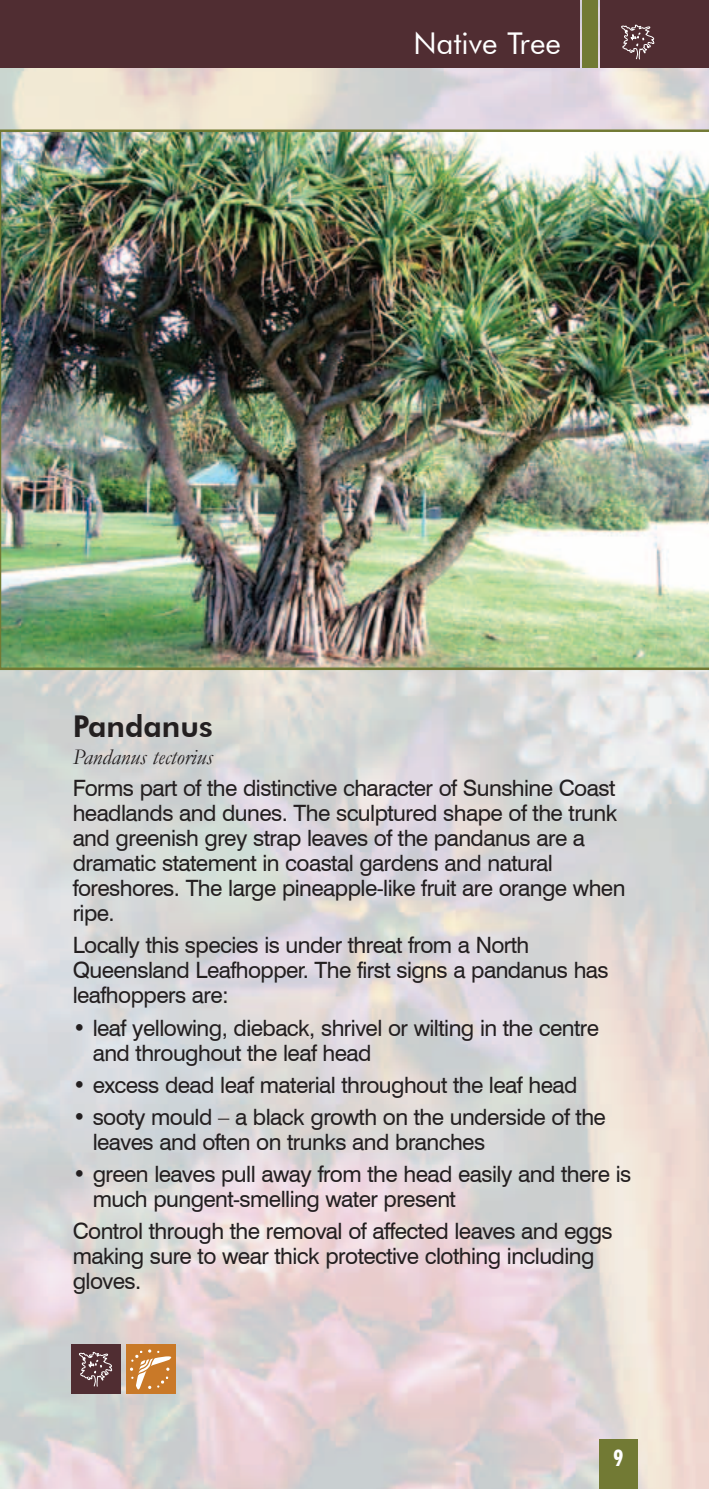
<style>
.page{position:relative;width:709px;height:1489px;background:#fff}
.page>*{position:absolute;margin:0;border:0;box-sizing:border-box;transform-origin:0 0}
.t1{font:30px "Futura BT";color:#fff}
.t2{font:800 30px "Futura BT";color:#231f20}
.t3{font:22.5px/25px "Swiss 721 BT";letter-spacing:-.025em;color:#231f20}
.t4{font:italic 22.5px "Garamond";color:#231f20}
.t5{font:700 condensed 22.5px "Futura BT";color:#fff}
</style>
<div class="page">
<img style="left:0;top:0;width:709px;height:1488px">
<div style="left:0;top:0;width:579px;height:68px;background:#502d32"></div>
<div style="left:600px;top:0;width:109px;height:68px;background:#502d32"></div>
<div style="left:581px;top:0;width:16px;height:68px;background:#727a34"></div>
<div style="left:599px;top:1439px;width:38px;height:49px;background:#727a34"></div>
<svg style="left:621px;top:24px;width:33px;height:36px"></svg>
<img style="left:0;top:129px;width:709px;height:541px">
<div style="left:71px;top:1344px;width:49px;height:50px;background:#502d32"></div>
<svg style="left:79px;top:1351px;width:33px;height:36px"></svg>
<div style="left:126px;top:1344px;width:49px;height:50px;background:#c97928"></div>
<svg style="left:130px;top:1349px;width:42px;height:41px"></svg>
<h1 class="t1" style="left:413px;top:25px;width:149px">Native Tree</h1>
<h1 class="t2" style="left:73px;top:708px;width:142px">Pandanus</h1>
<p class="t4" style="left:73px;top:741px;width:141px">Pandanus tectorius</p>
<p class="t3" style="left:73px;top:774px;width:554px">Forms part of the distinctive character of Sunshine Coast headlands and dunes. The sculptured shape of the trunk and greenish grey strap leaves of the pandanus are a dramatic statement in coastal gardens and natural foreshores. The large pineapple-like fruit are orange when ripe.</p>
<p class="t3" style="left:73px;top:932px;width:537px">Locally this species is under threat from a North<br>Queensland Leafhopper. The first signs a pandanus has leafhoppers are:</p>
<p class="t3" style="left:93px;top:1014px;width:508px;text-indent:-20px">• leaf yellowing, dieback, shrivel or wilting in the centre and throughout the leaf head</p>
<p class="t3" style="left:73px;top:1071px;width:506px">• excess dead leaf material throughout the leaf head</p>
<p class="t3" style="left:93px;top:1103px;width:515px;text-indent:-20px">• sooty mould – a black growth on the underside of the leaves and often on trunks and branches</p>
<p class="t3" style="left:93px;top:1160px;width:540px;text-indent:-20px">• green leaves pull away from the head easily and there is much pungent-smelling water present</p>
<p class="t3" style="left:73px;top:1217px;width:541px">Control through the removal of affected leaves and eggs making sure to wear thick protective clothing including gloves.</p>
<p class="t5" style="left:613px;top:1444px;width:11px">9</p>
</div>
